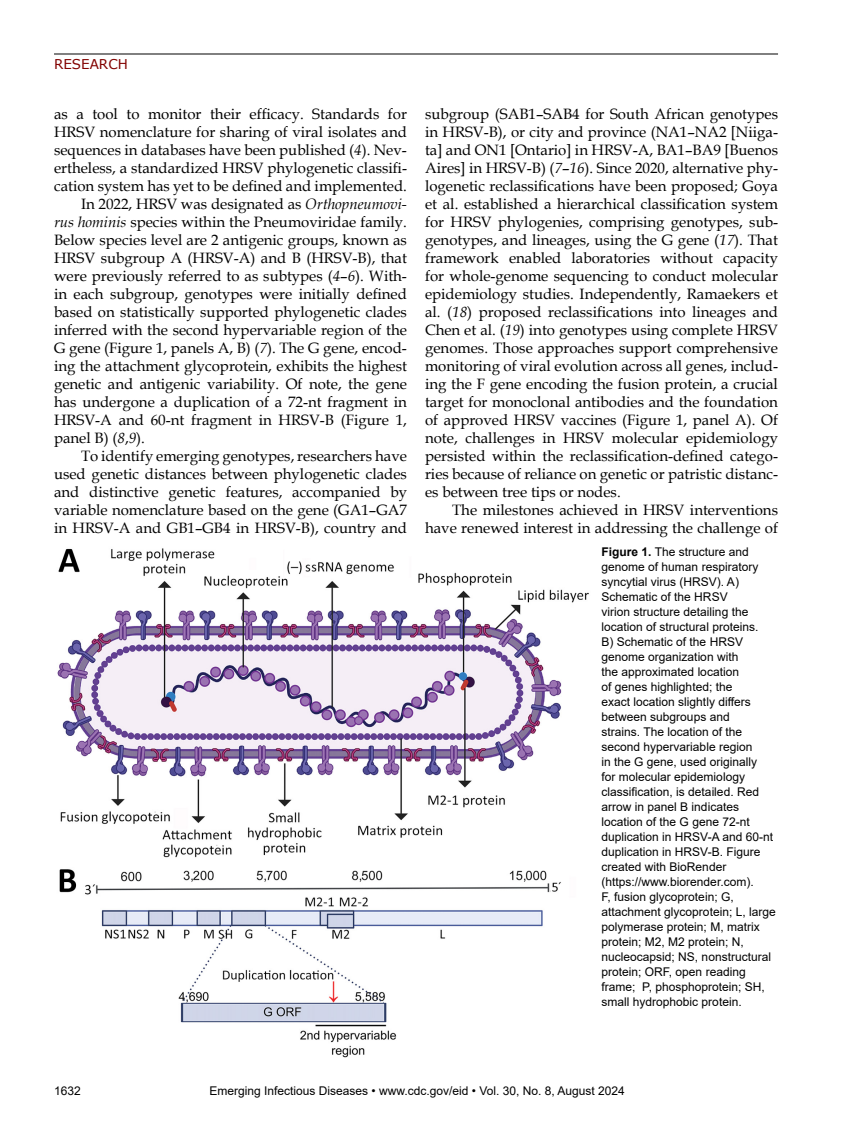
<style>
.page{position:relative;width:851px;height:1134px;background:#fff}
.page>*{position:absolute;margin:0;border:0;box-sizing:border-box;transform-origin:0 0}
.t1{font:15px/18px "Book Antiqua";color:#000;text-align:justify}
.t2{font:13.5px "Verdana";color:#820200}
.t3{font:12px/15px "Arial";color:#000}
.s1{font-style:italic}
.s2{font-weight:700}
</style>
<div class="page">
<hr style="left:54px;top:54px;width:724px;height:1px;background:#000">
<img style="left:57px;top:548px;width:532px;height:510px">
<p class="t2" style="left:54px;top:55px;width:75px">RESEARCH</p>
<p class="t1" style="left:54px;top:104px;width:354px">as a tool to monitor their efficacy. Standards for</p>
<p class="t1" style="left:54px;top:122px;width:354px">HRSV nomenclature for sharing of viral isolates and</p>
<p class="t1" style="left:54px;top:140px;width:354px">sequences in databases have been published (<span class="s1">4</span>). Nev-</p>
<p class="t1" style="left:54px;top:158px;width:354px">ertheless, a standardized HRSV phylogenetic classifi-</p>
<p class="t1" style="left:54px;top:176px;width:354px">cation system has yet to be defined and implemented.</p>
<p class="t1" style="left:81px;top:194px;width:327px">In 2022, HRSV was designated as <span class="s1">Orthopneumovi-</span></p>
<p class="t1" style="left:54px;top:212px;width:354px"><span class="s1">rus hominis</span> species within the Pneumoviridae family.</p>
<p class="t1" style="left:54px;top:230px;width:354px">Below species level are 2 antigenic groups, known as</p>
<p class="t1" style="left:54px;top:248px;width:354px">HRSV subgroup A (HRSV-A) and B (HRSV-B), that</p>
<p class="t1" style="left:54px;top:266px;width:354px">were previously referred to as subtypes (<span class="s1">4</span>–<span class="s1">6</span>). With-</p>
<p class="t1" style="left:54px;top:284px;width:354px">in each subgroup, genotypes were initially defined</p>
<p class="t1" style="left:54px;top:302px;width:354px">based on statistically supported phylogenetic clades</p>
<p class="t1" style="left:54px;top:320px;width:354px">inferred with the second hypervariable region of the</p>
<p class="t1" style="left:54px;top:338px;width:354px">G gene (Figure 1, panels A, B) (<span class="s1">7</span>). The G gene, encod-</p>
<p class="t1" style="left:54px;top:356px;width:354px">ing the attachment glycoprotein, exhibits the highest</p>
<p class="t1" style="left:54px;top:374px;width:354px">genetic and antigenic variability. Of note, the gene</p>
<p class="t1" style="left:54px;top:392px;width:354px">has undergone a duplication of a 72-nt fragment in</p>
<p class="t1" style="left:54px;top:410px;width:354px">HRSV-A and 60-nt fragment in HRSV-B (Figure 1,</p>
<p class="t1" style="left:54px;top:428px;width:92px">panel B) (<span class="s1">8</span>,<span class="s1">9</span>).</p>
<p class="t1" style="left:81px;top:446px;width:327px">To identify emerging genotypes, researchers have</p>
<p class="t1" style="left:54px;top:464px;width:354px">used genetic distances between phylogenetic clades</p>
<p class="t1" style="left:54px;top:482px;width:354px">and distinctive genetic features, accompanied by</p>
<p class="t1" style="left:54px;top:500px;width:354px">variable nomenclature based on the gene (GA1–GA7</p>
<p class="t1" style="left:54px;top:518px;width:354px">in HRSV-A and GB1–GB4 in HRSV-B), country and</p>
<p class="t1" style="left:425px;top:104px;width:354px">subgroup (SAB1–SAB4 for South African genotypes in HRSV-B), or city and province (NA1–NA2 [Niiga&shy;ta] and ON1 [Ontario] in HRSV-A, BA1–BA9 [Buenos Aires] in HRSV-B) (<span class="s1">7</span>–<span class="s1">16</span>). Since 2020, alternative phy&shy;logenetic reclassifications have been proposed; Goya et al. established a hierarchical classification system for HRSV phylogenies, comprising genotypes, sub&shy;genotypes, and lineages, using the G gene (<span class="s1">17</span>). That framework enabled laboratories without capacity for whole-genome sequencing to conduct molecular epidemiology studies. Independently, Ramaekers et al. (<span class="s1">18</span>) proposed reclassifications into lineages and Chen et al. (<span class="s1">19</span>) into genotypes using complete HRSV genomes. Those approaches support comprehensive monitoring of viral evolution across all genes, includ&shy;ing the F gene encoding the fusion protein, a crucial target for monoclonal antibodies and the foundation of approved HRSV vaccines (Figure 1, panel A). Of note, challenges in HRSV molecular epidemiology persisted within the reclassification-defined catego&shy;ries because of reliance on genetic or patristic distanc&shy;es between tree tips or nodes.</p>
<p class="t1" style="left:425px;top:500px;width:354px;text-align:right">The milestones achieved in HRSV interventions have renewed interest in addressing the challenge of</p>
<p class="t3" style="left:601px;top:544px;width:176px"><span class="s2">Figure 1.</span> The structure and genome of human respiratory syncytial virus (HRSV). A)<br>Schematic of the HRSV<br>virion structure detailing the location of structural proteins.<br>B) Schematic of the HRSV genome organization with<br>the approximated location<br>of genes highlighted; the<br>exact location slightly differs between subgroups and<br>strains. The location of the second hypervariable region<br>in the G gene, used originally<br>for molecular epidemiology classification, is detailed. Red arrow in panel B indicates location of the G gene 72-nt duplication in HRSV-A and 60-nt duplication in HRSV-B. Figure created with BioRender (https://www.biorender.com).<br>F, fusion glycoprotein; G, attachment glycoprotein; L, large polymerase protein; M, matrix protein; M2, M2 protein; N, nucleocapsid; NS, nonstructural protein; ORF, open reading frame; P, phosphoprotein; SH, small hydrophobic protein.</p>
<p class="t3" style="left:54px;top:1084px;width:28px">1632</p>
<p class="t3" style="left:209px;top:1084px;width:417px">Emerging Infectious Diseases • www.cdc.gov/eid • Vol. 30, No. 8, August 2024</p>
</div>
